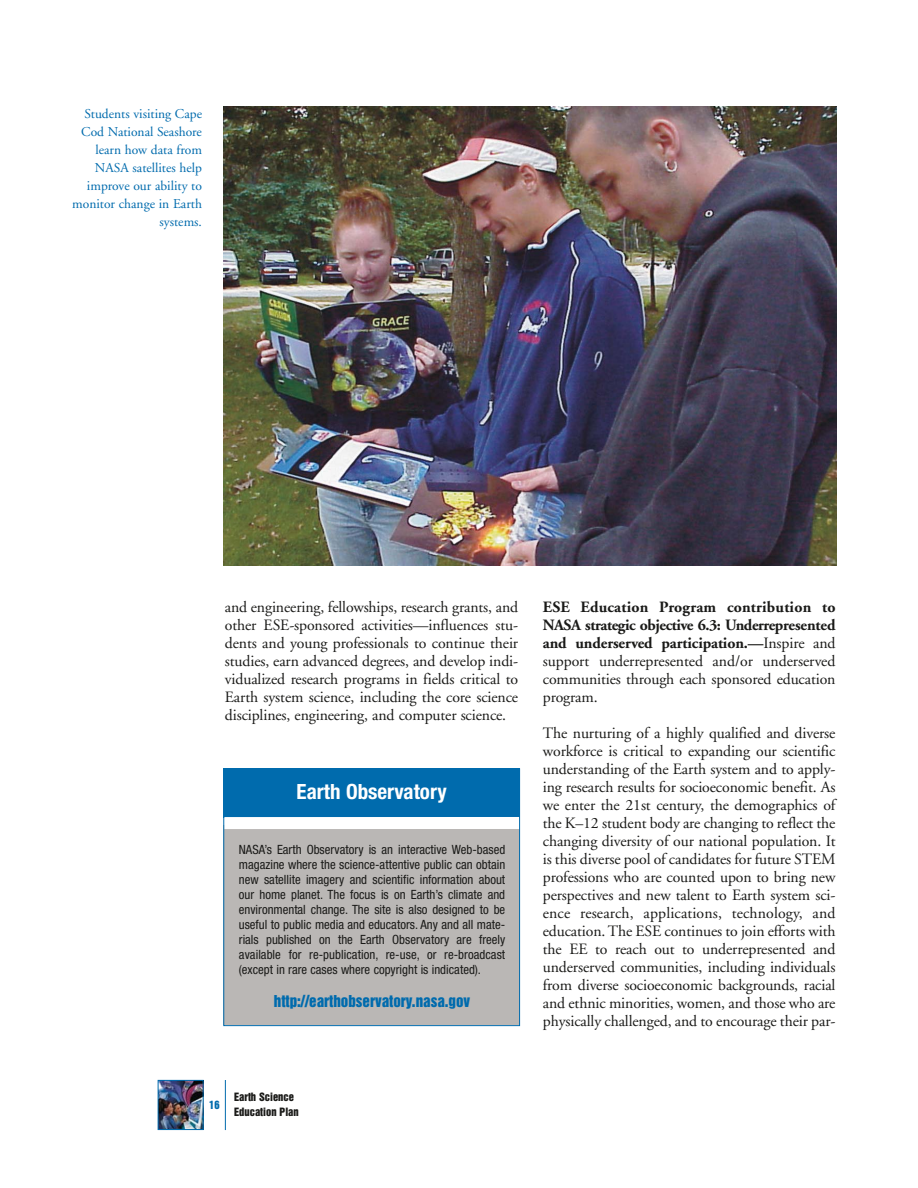
<style>
.page{position:relative;width:918px;height:1188px;background:#fff}
.page>*{position:absolute;margin:0;border:0;box-sizing:border-box;transform-origin:0 0}
.t1{font:700 condensed 21px "Helvetica Neue";color:#fff}
.t2{font:15.75px/18px "Adobe Garamond";letter-spacing:-.01em;color:#1a1a18;text-align:justify}
.t3{font:700 15.75px/18px "Adobe Garamond";letter-spacing:-.01em;color:#1a1a18;text-align:justify}
.t4{font:15px "Helvetica Inserat";color:#006bad}
.t5{font:13.5px/18px "Adobe Garamond";color:#006bad;text-align:right}
.t6{font:condensed 12.75px/15px "Helvetica Neue";color:#1a1a18;text-align:justify}
.t7{font:10.5px/15px "Helvetica Inserat";color:#1a1a18}
.t8{font:10.5px "Helvetica Inserat";color:#006bad}
.s1{font-weight:400}
</style>
<div class="page">
<hr style="left:225px;top:1080px;width:1px;height:50px;background:#006bad">
<img style="left:160px;top:1082px;width:42px;height:46px">
<div style="left:158px;top:1080px;width:46px;height:50px;border:1px solid #006bad"></div>
<div style="left:223px;top:768px;width:297px;height:50px;background:#006bad"></div>
<div style="left:224px;top:825px;width:296px;height:200px;background:#bab7b5"></div>
<div style="left:224px;top:817px;width:296px;height:12px;background:#fff"></div>
<div style="left:223px;top:768px;width:297px;height:258px;border:1px solid #006bad"></div>
<img style="left:223px;top:106px;width:614px;height:459px">
<p class="t5" style="left:72px;top:106px;width:131px">Students visiting Cape<br>Cod National Seashore learn how data from<br>NASA satellites help improve our ability to monitor change in Earth systems.</p>
<p class="t2" style="left:225px;top:599px;width:295px">and engineering, fellowships, research grants, and other ESE-sponsored activities—influences stu&shy;dents and young professionals to continue their studies, earn advanced degrees, and develop indi&shy;vidualized research programs in fields critical to Earth system science, including the core science disciplines, engineering, and computer science.</p>
<p class="t3" style="left:543px;top:599px;width:294px">ESE Education Program contribution to NASA strategic objective 6.3: Underrepresented and underserved participation.—<span class="s1">Inspire and support underrepresented and/or underserved communities through each sponsored education program.</span></p>
<p class="t2" style="left:543px;top:725px;width:294px">The nurturing of a highly qualified and diverse workforce is critical to expanding our scientific understanding of the Earth system and to apply&shy;ing research results for socioeconomic benefit. As we enter the 21st century, the demographics of the K–12 student body are changing to reflect the changing diversity of our national population. It is this diverse pool of candidates for future STEM professions who are counted upon to bring new perspectives and new talent to Earth system sci&shy;ence research, applications, technology, and education. The ESE continues to join efforts with the EE to reach out to underrepresented and underserved communities, including individuals from diverse socioeconomic backgrounds, racial and ethnic minorities, women, and those who are physically challenged, and to encourage their par-</p>
<p class="t1" style="left:297px;top:784px;width:152px">Earth Observatory</p>
<p class="t6" style="left:239px;top:843px;width:268px">NASA’s Earth Observatory is an interactive Web-based magazine where the science-attentive public can obtain new satellite imagery and scientific information about our home planet. The focus is on Earth’s climate and environmental change. The site is also designed to be useful to public media and educators. Any and all mate&shy;rials published on the Earth Observatory are freely available for re-publication, re-use, or re-broadcast (except in rare cases where copyright is indicated).</p>
<p class="t4" style="left:274px;top:995px;width:198px">http://earthobservatory.nasa.gov</p>
<p class="t8" style="left:209px;top:1100px;width:12px">16</p>
<p class="t7" style="left:234px;top:1090px;width:66px">Earth Science<br>Education Plan</p>
</div>
